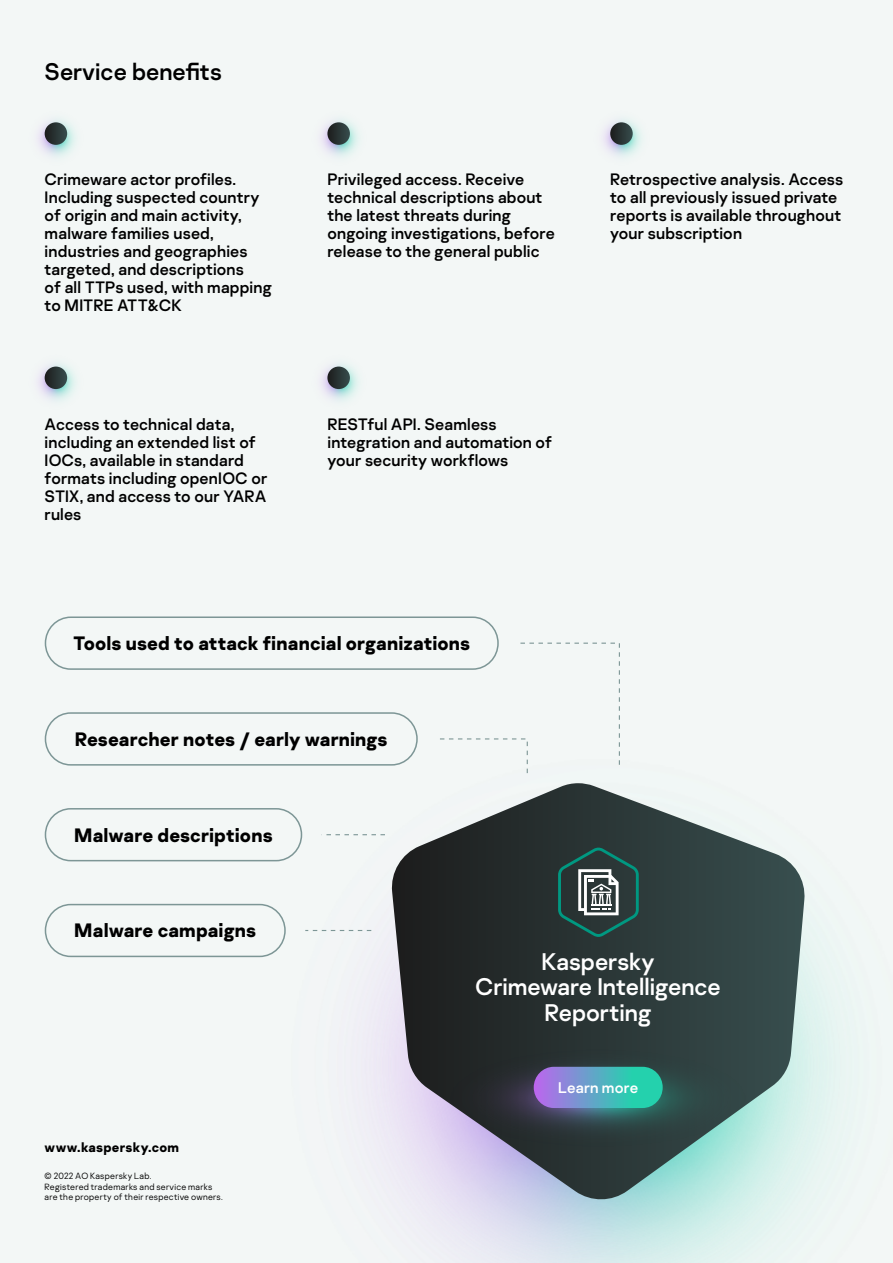
<style>
.page{position:relative;width:893px;height:1263px;background:#f3f7f6}
.page>*{position:absolute;margin:0;border:0;box-sizing:border-box;transform-origin:0 0}
.t1{font:24px/25.2px "Kaspersky Sans";color:#fff;text-align:center}
.t2{font:24px "Kaspersky Sans";color:#000}
.t3{font:700 19.35px "Kaspersky Sans";letter-spacing:.005em;color:#000}
.t4{font:16.5px/18px "Kaspersky Sans";letter-spacing:.01em;color:#000}
.t5{font:15.45px "Kaspersky Sans";letter-spacing:.01em;color:#fff}
.t6{font:700 13.5px "Kaspersky Sans";letter-spacing:.02em;color:#000}
.t7{font:300 9px/10.5px "Kaspersky Sans";letter-spacing:.03em;color:#000}
</style>
<div class="page">
<img style="left:320px;top:119px;width:39px;height:38px">
<svg style="left:327px;top:122px;width:23px;height:23px"></svg>
<img style="left:37px;top:363px;width:39px;height:38px">
<div style="left:45px;top:367px;width:22px;height:22px;background:linear-gradient(to right,#1b1a1a,#384f4f);border-radius:11px"></div>
<img style="left:37px;top:119px;width:39px;height:38px">
<svg style="left:45px;top:122px;width:22px;height:23px"></svg>
<img style="left:603px;top:119px;width:39px;height:38px">
<svg style="left:610px;top:122px;width:23px;height:23px"></svg>
<img style="left:320px;top:363px;width:39px;height:38px">
<svg style="left:327px;top:367px;width:23px;height:22px"></svg>
<svg style="left:390px;top:783px;width:416px;height:419px;background:#646f71"></svg>
<img style="left:451px;top:1049px;width:294px;height:98px">
<svg style="left:534px;top:1067px;width:129px;height:41px;background:#5da8c5"></svg>
<svg style="left:558px;top:848px;width:81px;height:89px;background:#405956"></svg>
<div style="left:45px;top:808px;width:257px;height:53px;border:2px solid #7d9696;border-radius:26px"></div>
<div style="left:45px;top:616px;width:454px;height:54px;border:2px solid #7d9696;border-radius:26px"></div>
<div style="left:45px;top:904px;width:241px;height:53px;border:2px solid #7d9696;border-radius:26px"></div>
<div style="left:45px;top:712px;width:373px;height:54px;border:2px solid #7d9696;border-radius:26px"></div>
<svg style="left:436px;top:642px;width:184px;height:132px"></svg>
<svg style="left:326px;top:834px;width:59px;height:1px"></svg>
<svg style="left:305px;top:930px;width:66px;height:1px"></svg>
<h1 class="t2" style="left:45px;top:57px;width:179px">Service benefits</h1>
<p class="t4" style="left:45px;top:171px;width:229px">Crimeware actor profiles.<br>Including suspected country of origin and main activity, malware families used, industries and geographies targeted, and descriptions<br>of all TTPs used, with mapping to MITRE ATT&amp;CK</p>
<p class="t4" style="left:610px;top:171px;width:235px">Retrospective analysis. Access to all previously issued private reports is available throughout your subscription</p>
<p class="t4" style="left:327px;top:171px;width:229px">Privileged access. Receive technical descriptions about the latest threats during ongoing investigations, before release to the general public</p>
<p class="t4" style="left:45px;top:415px;width:224px">Access to technical data, including an extended list of<br>IOCs, available in standard formats including openIOC or<br>STIX, and access to our YARA rules</p>
<p class="t4" style="left:327px;top:415px;width:226px">RESTful API. Seamless integration and automation of your security workflows</p>
<p class="t3" style="left:73px;top:631px;width:399px">Tools used to attack financial organizations</p>
<p class="t3" style="left:75px;top:727px;width:314px">Researcher notes / early warnings</p>
<p class="t3" style="left:74px;top:823px;width:200px">Malware descriptions</p>
<p class="t3" style="left:74px;top:918px;width:183px">Malware campaigns</p>
<p class="t6" style="left:45px;top:1138px;width:136px">www.kaspersky.com</p>
<p class="t7" style="left:45px;top:1170px;width:180px">© 2022 AO Kaspersky Lab.<br>Registered trademarks and service marks are the property of their respective owners.</p>
<h1 class="t1" style="left:475px;top:949px;width:247px">Kaspersky<br>Crimeware Intelligence<br>Reporting</h1>
<p class="t5" style="left:558px;top:1078px;width:82px">Learn more</p>
</div>
